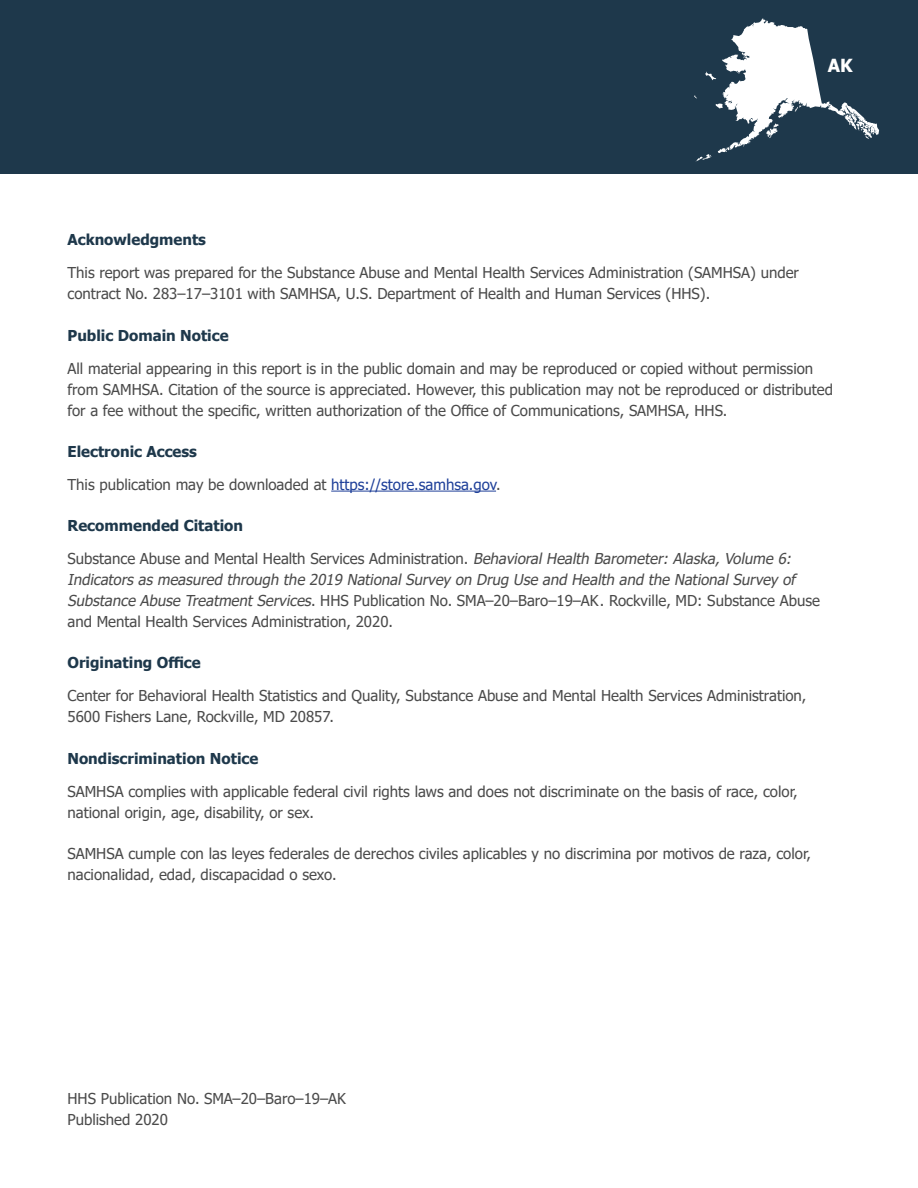
<style>
.page{position:relative;width:918px;height:1188px;background:#fff}
.page>*{position:absolute;margin:0;border:0;box-sizing:border-box;transform-origin:0 0}
.t1{font:700 18px "Tahoma";color:#fff}
.t2{font:15px/21px "Tahoma";color:#4b4b4b}
.t3{font:italic 15px/21px "Tahoma";color:#4b4b4b}
.t4{font:700 15px "Tahoma";color:#1e384b}
.s1{color:#20419a}
.s2{font-style:normal}
</style>
<div class="page">
<div style="left:0;top:0;width:918px;height:174px;background:#1e384b"></div>
<svg style="left:694px;top:18px;width:185px;height:144px"></svg>
<hr style="left:331px;top:491px;width:165px;height:1px;background:#20419a">
<p class="t1" style="left:828px;top:53px;width:26px">AK</p>
<h2 class="t4" style="left:68px;top:229px;width:140px">Acknowledgments</h2>
<p class="t2" style="left:68px;top:263px;width:733px">This report was prepared for the Substance Abuse and Mental Health Services Administration (SAMHSA) under contract No. 283–17–3101 with SAMHSA, U.S. Department of Health and Human Services (HHS).</p>
<h2 class="t4" style="left:68px;top:325px;width:163px">Public Domain Notice</h2>
<p class="t2" style="left:68px;top:359px;width:767px">All material appearing in this report is in the public domain and may be reproduced or copied without permission from SAMHSA. Citation of the source is appreciated. However, this publication may not be reproduced or distributed for a fee without the specific, written authorization of the Office of Communications, SAMHSA, HHS.</p>
<h2 class="t4" style="left:68px;top:441px;width:131px">Electronic Access</h2>
<p class="t2" style="left:68px;top:475px;width:435px">This publication may be downloaded at <span class="s1">https://store.samhsa.gov</span>.</p>
<h2 class="t4" style="left:68px;top:515px;width:177px">Recommended Citation</h2>
<p class="t3" style="left:67px;top:549px;width:754px"><span class="s2">Substance Abuse and Mental Health Services Administration.</span> BehavioralHealth Barometer:Alaska,Volume 6:<br>Indicatorsasmeasured through the 2019 NationalSurvey on Drug Use and Health and the NationalSurvey of Substance Abuse TreatmentServices<span class="s2">. HHS Publication No. SMA–20–Baro–19–AK. Rockville, MD: Substance Abuse and Mental Health Services Administration, 2020.</span></p>
<h2 class="t4" style="left:67px;top:652px;width:135px">Originating Office</h2>
<p class="t2" style="left:67px;top:686px;width:741px">Center for Behavioral Health Statistics and Quality, Substance Abuse and Mental Health Services Administration,<br>5600 Fishers Lane, Rockville, MD 20857.</p>
<h2 class="t4" style="left:67px;top:748px;width:192px">Nondiscrimination Notice</h2>
<p class="t2" style="left:67px;top:782px;width:732px">SAMHSA complies with applicable federal civil rights laws and does not discriminate on the basis of race, color, national origin, age, disability, or sex.</p>
<p class="t2" style="left:67px;top:844px;width:745px">SAMHSA cumple con las leyes federales de derechos civiles aplicables y no discrimina por motivos de raza, color, nacionalidad, edad, discapacidad o sexo.</p>
<p class="t2" style="left:67px;top:1089px;width:280px">HHS Publication No. SMA–20–Baro–19–AK</p>
<p class="t2" style="left:67px;top:1110px;width:102px">Published 2020</p>
</div>
